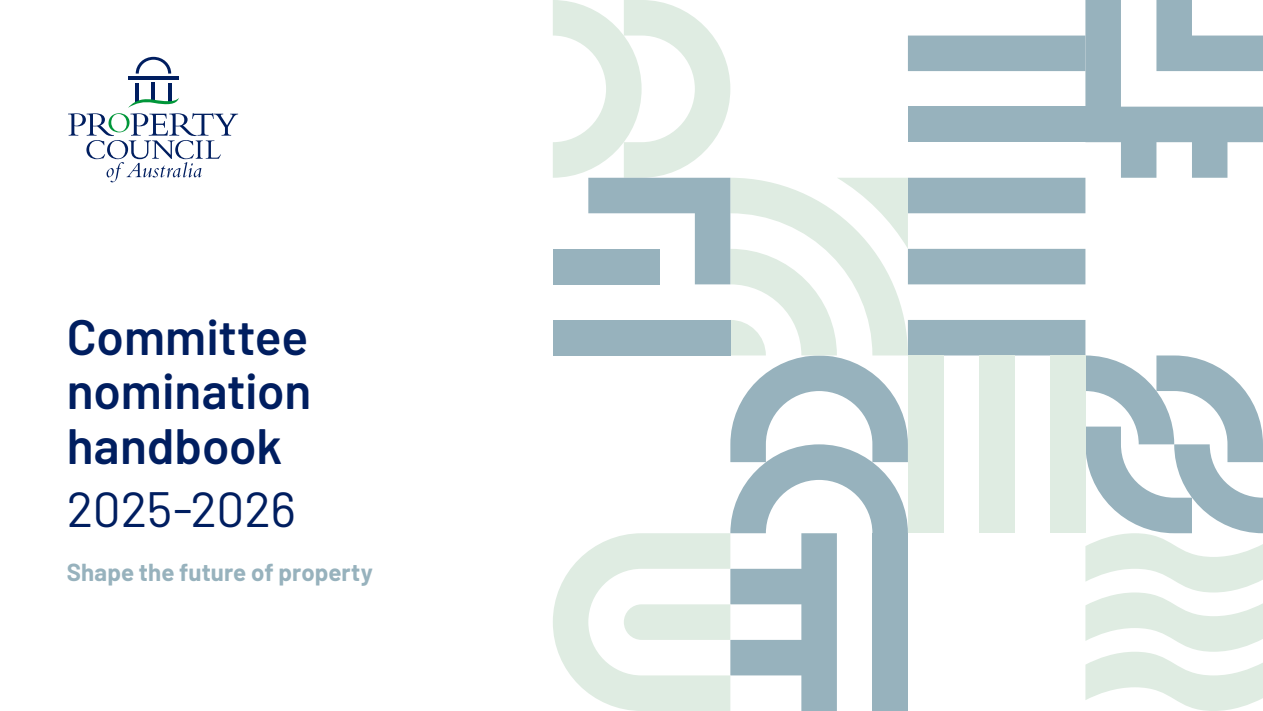
<style>
.page{position:relative;width:1263px;height:711px;background:#fff}
.page>*{position:absolute;margin:0;border:0;box-sizing:border-box;transform-origin:0 0}
.t1{font:600 49.5px/54.4px "Barlow";letter-spacing:-.005em;color:#001e60;text-align:justify}
.t2{font:49.5px "Barlow";letter-spacing:-.01em;color:#001e60}
.t3{font:700 24px "Barlow";letter-spacing:.005em;color:#97b2bd}
</style>
<div class="page">
<svg style="left:1085px;top:355px;width:178px;height:355px"></svg>
<div style="left:908px;top:178px;width:177px;height:35px;background:#97b2bd"></div>
<div style="left:908px;top:249px;width:177px;height:35px;background:#97b2bd"></div>
<div style="left:908px;top:320px;width:177px;height:35px;background:#97b2bd"></div>
<div style="left:908px;top:355px;width:35px;height:178px;background:#dfece2"></div>
<div style="left:979px;top:355px;width:35px;height:178px;background:#dfece2"></div>
<div style="left:1050px;top:355px;width:35px;height:178px;background:#dfece2"></div>
<svg style="left:1085px;top:0;width:178px;height:178px"></svg>
<svg style="left:553px;top:0;width:355px;height:710px"></svg>
<div style="left:553px;top:249px;width:106px;height:35px;background:#97b2bd"></div>
<div style="left:553px;top:320px;width:177px;height:35px;background:#97b2bd"></div>
<div style="left:908px;top:36px;width:177px;height:35px;background:#97b2bd"></div>
<div style="left:908px;top:107px;width:177px;height:35px;background:#97b2bd"></div>
<svg style="left:136px;top:57px;width:35px;height:16px"></svg>
<hr style="left:136px;top:83px;width:3px;height:19px;background:#001e60">
<hr style="left:128px;top:77px;width:51px;height:3px;background:#001e60">
<hr style="left:152px;top:83px;width:3px;height:19px;background:#001e60">
<hr style="left:168px;top:83px;width:3px;height:19px;background:#001e60">
<svg style="left:68px;top:98px;width:170px;height:84px"></svg>
<p class="t1" style="left:67px;top:314px;width:246px">Committee nomination handbook</p>
<p class="t2" style="left:67px;top:491px;width:231px">2025-2026</p>
<p class="t3" style="left:67px;top:562px;width:307px">Shape the future of property</p>
</div>
